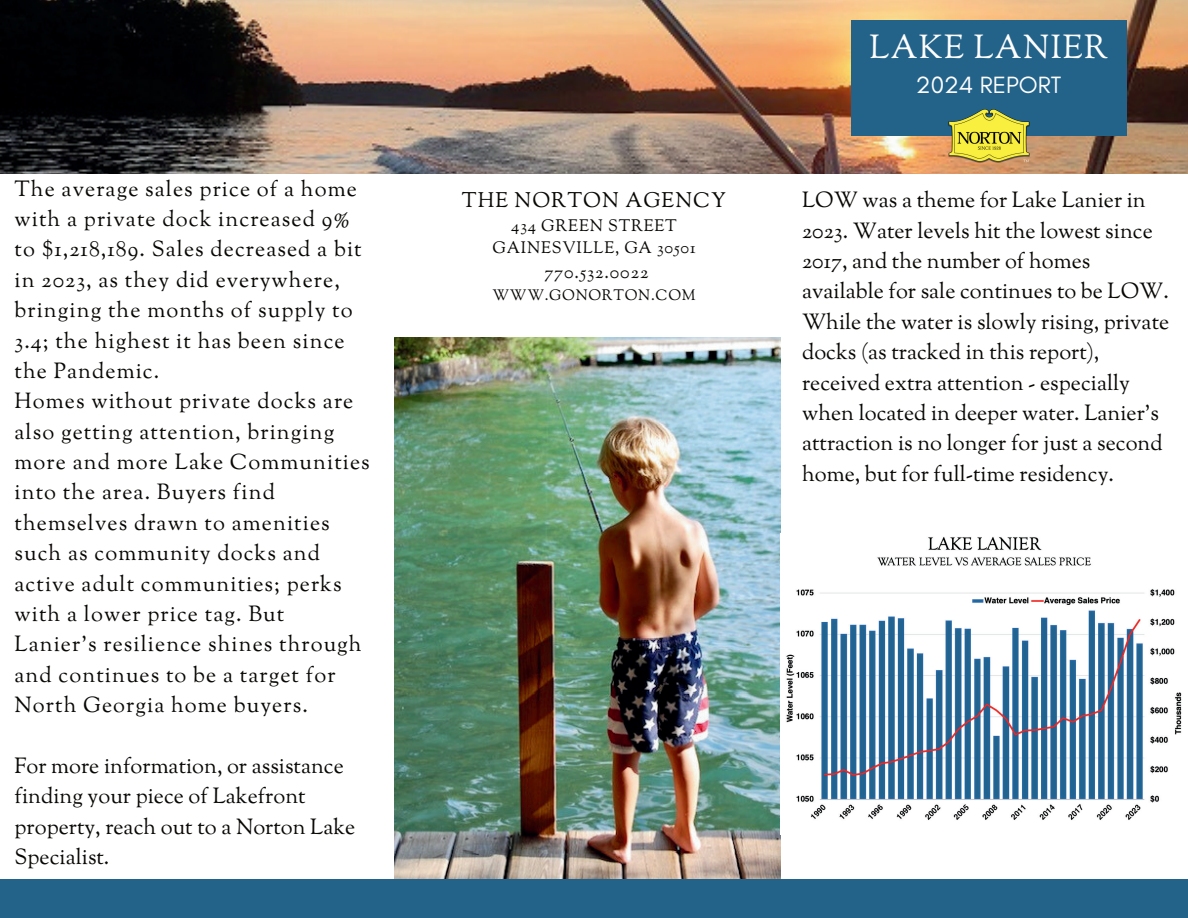
<style>
.page{position:relative;width:1188px;height:918px;background:#fff}
.page>*{position:absolute;margin:0;border:0;box-sizing:border-box;transform-origin:0 0}
.t1{font:33px "Sorts Mill Goudy";letter-spacing:.04em;color:#fff}
.t2{font:24px "Glacial Indifference";color:#fff}
.t3{font:21.75px/30.3px "Sorts Mill Goudy";letter-spacing:.05em;color:#080704}
.t4{font:21.75px/30.3px "Sorts Mill Goudy";color:#080704}
.t5{font:21px "Sorts Mill Goudy";letter-spacing:.05em;color:#080704}
.t6{font:18px "Sorts Mill Goudy";letter-spacing:.05em;color:#080704}
.t7{font:16.5px/22.5px "Sorts Mill Goudy";letter-spacing:.05em;color:#080704;text-align:center}
.t8{font:15px "Sorts Mill Goudy";letter-spacing:.05em;color:#080704}
</style>
<div class="page">
<img style="left:0;top:0;width:1188px;height:173px">
<img style="left:395px;top:337px;width:386px;height:542px">
<div style="left:851px;top:20px;width:276px;height:116px;background:#23638a"></div>
<img style="left:948px;top:109px;width:81px;height:53px">
<img style="left:786px;top:537px;width:396px;height:283px">
<div style="left:0;top:879px;width:1188px;height:39px;background:#23638a"></div>
<p class="t3" style="left:15px;top:175px;width:357px">The average sales price of a home with a private dock increased 9% to $1,218,189. Sales decreased a bit in 2023, as they did everywhere, bringing the months of supply to<br>3.4; the highest it has been since the Pandemic.<br>Homes without private docks are also getting attention, bringing more and more Lake Communities into the area. Buyers find themselves drawn to amenities such as community docks and active adult communities; perks with a lower price tag. But<br>Lanier’s resilience shines through and continues to be a target for<br>North Georgia home buyers.</p>
<p class="t4" style="left:15px;top:752px;width:342px">For more information, or assistance finding your piece of Lakefront property, reach out to a Norton Lake<br>Specialist.</p>
<p class="t5" style="left:462px;top:187px;width:266px">THE NORTON AGENCY</p>
<p class="t7" style="left:492px;top:215px;width:205px">434 GREEN STREET<br>GAINESVILLE, GA 30501</p>
<p class="t6" style="left:544px;top:261px;width:106px">770.532.0022</p>
<p class="t8" style="left:493px;top:285px;width:205px">WWW.GONORTON.COM</p>
<h1 class="t1" style="left:870px;top:26px;width:240px">LAKE LANIER</h1>
<p class="t2" style="left:916px;top:71px;width:147px">2024 REPORT</p>
<p class="t4" style="left:802px;top:186px;width:369px">LOW was a theme for Lake Lanier in 2023. Water levels hit the lowest since 2017, and the number of homes available for sale continues to be LOW.<br>While the water is slowly rising, private docks (as tracked in this report), received extra attention - especially when located in deeper water. Lanier’s attraction is no longer for just a second home, but for full-time residency.</p>
</div>
